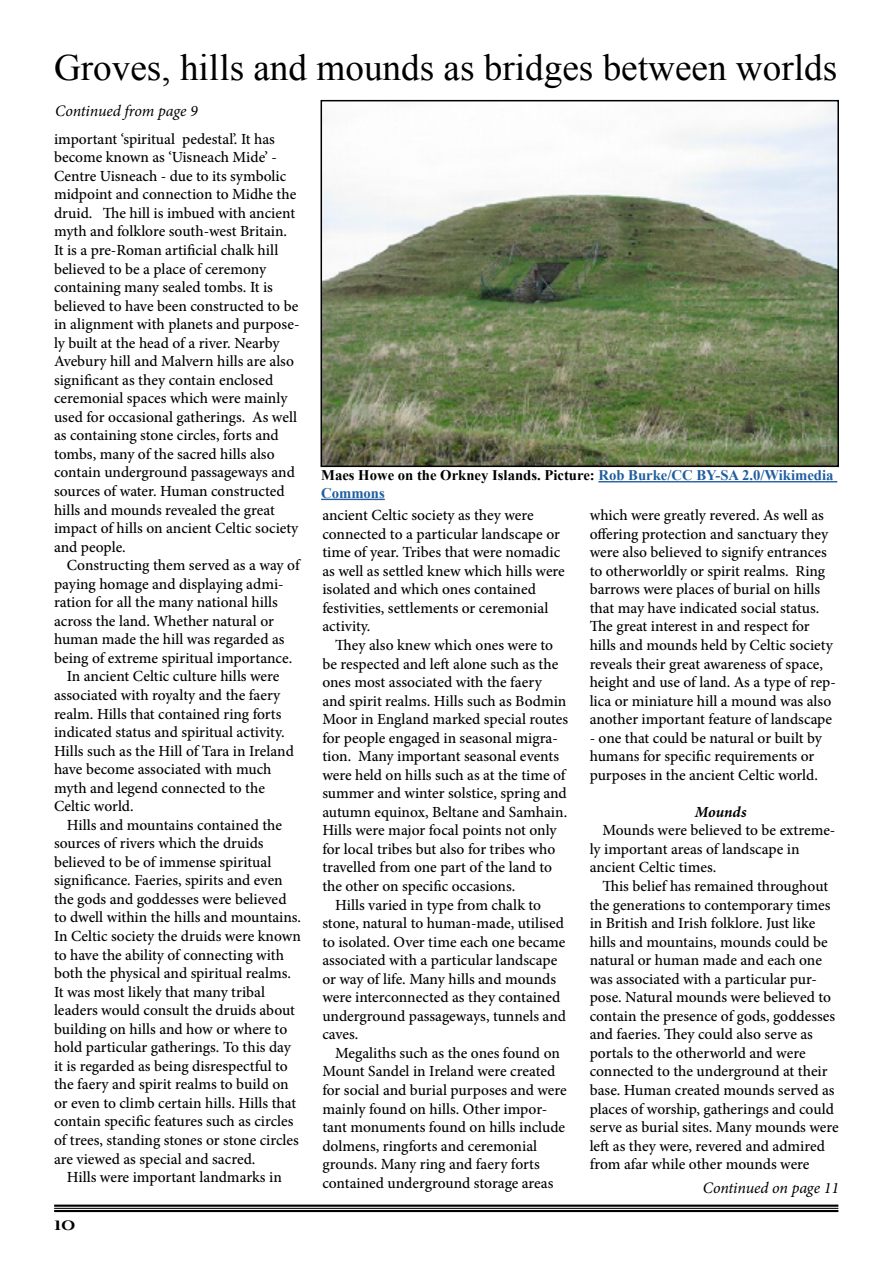
<style>
.page{position:relative;width:893px;height:1263px;background:#fff}
.page>*{position:absolute;margin:0;border:0;box-sizing:border-box;transform-origin:0 0}
.t1{font:37.2px "Times New Roman";color:#000}
.t2{font:18px "Uncial Antiqua";color:#000}
.t3{font:italic 15.9px "Minion Pro";letter-spacing:-.01em;color:#000}
.t4{font:500 15.45px/18.6px "Minion Pro";color:#000}
.t5{font:italic 700 15.45px "Minion Pro";letter-spacing:-.005em;color:#000}
.t6{font:700 14.7px/17.7px "Times New Roman";color:#215e9e}
.s1{color:#000}
</style>
<div class="page">
<hr style="left:598px;top:481px;width:239px;height:1px;background:#215e9e">
<hr style="left:321px;top:499px;width:64px;height:1px;background:#215e9e">
<img style="left:324px;top:103px;width:512px;height:361px">
<div style="left:321px;top:100px;width:518px;height:367px;border:2px solid #000"></div>
<hr style="left:54px;top:1204px;width:784px;height:3px;background:#000">
<hr style="left:54px;top:1208px;width:784px;height:1px;background:#000">
<hr style="left:54px;top:1210px;width:784px;height:2px;background:#000">
<h1 class="t1" style="left:54px;top:42px;width:785px">Groves, hills and mounds as bridges between worlds</h1>
<p class="t3" style="left:55px;top:100px;width:144px">Continued from page 9</p>
<p class="t4" style="left:54px;top:129px;width:247px">important ‘spiritual pedestal’. It has become known as ‘Uisneach Mide’ - Centre Uisneach - due to its symbolic midpoint and connection to Midhe the druid. The hill is imbued with ancient myth and folklore south-west Britain.<br>It is a pre-Roman artificial chalk hill believed to be a place of ceremony containing many sealed tombs. It is believed to have been constructed to be in alignment with planets and purpose&shy;ly built at the head of a river. Nearby Avebury hill and Malvern hills are also significant as they contain enclosed ceremonial spaces which were mainly used for occasional gatherings. As well as containing stone circles, forts and tombs, many of the sacred hills also contain underground passageways and sources of water. Human constructed hills and mounds revealed the great impact of hills on ancient Celtic society and people.</p>
<p class="t4" style="left:67px;top:556px;width:234px">Constructing them served as a way of</p>
<p class="t4" style="left:54px;top:574px;width:231px">paying homage and displaying admi-</p>
<p class="t4" style="left:54px;top:593px;width:225px">ration for all the many national hills</p>
<p class="t4" style="left:54px;top:612px;width:221px">across the land. Whether natural or</p>
<p class="t4" style="left:54px;top:630px;width:232px">human made the hill was regarded as</p>
<p class="t4" style="left:54px;top:649px;width:240px">being of extreme spiritual importance.</p>
<p class="t4" style="left:67px;top:667px;width:214px">In ancient Celtic culture hills were</p>
<p class="t4" style="left:54px;top:686px;width:228px">associated with royalty and the faery</p>
<p class="t4" style="left:54px;top:704px;width:229px">realm. Hills that contained ring forts</p>
<p class="t4" style="left:54px;top:723px;width:232px">indicated status and spiritual activity.</p>
<p class="t4" style="left:54px;top:741px;width:241px">Hills such as the Hill of Tara in Ireland</p>
<p class="t4" style="left:54px;top:760px;width:219px">have become associated with much</p>
<p class="t4" style="left:54px;top:778px;width:212px">myth and legend connected to the</p>
<p class="t4" style="left:54px;top:797px;width:81px">Celtic world.</p>
<p class="t4" style="left:67px;top:815px;width:217px">Hills and mountains contained the</p>
<p class="t4" style="left:54px;top:834px;width:211px">sources of rivers which the druids</p>
<p class="t4" style="left:54px;top:853px;width:219px">believed to be of immense spiritual</p>
<p class="t4" style="left:54px;top:871px;width:230px">significance. Faeries, spirits and even</p>
<p class="t4" style="left:54px;top:890px;width:234px">the gods and goddesses were believed</p>
<p class="t4" style="left:54px;top:908px;width:249px">to dwell within the hills and mountains.</p>
<p class="t4" style="left:54px;top:927px;width:248px">In Celtic society the druids were known</p>
<p class="t4" style="left:54px;top:945px;width:232px">to have the ability of connecting with</p>
<p class="t4" style="left:54px;top:964px;width:238px">both the physical and spiritual realms.</p>
<p class="t4" style="left:54px;top:982px;width:213px">It was most likely that many tribal</p>
<p class="t4" style="left:54px;top:1001px;width:243px">leaders would consult the druids about</p>
<p class="t4" style="left:54px;top:1019px;width:235px">building on hills and how or where to</p>
<p class="t4" style="left:54px;top:1038px;width:238px">hold particular gatherings. To this day</p>
<p class="t4" style="left:54px;top:1056px;width:235px">it is regarded as being disrespectful to</p>
<p class="t4" style="left:54px;top:1075px;width:236px">the faery and spirit realms to build on</p>
<p class="t4" style="left:54px;top:1094px;width:244px">or even to climb certain hills. Hills that</p>
<p class="t4" style="left:54px;top:1112px;width:241px">contain specific features such as circles</p>
<p class="t4" style="left:54px;top:1131px;width:246px">of trees, standing stones or stone circles</p>
<p class="t4" style="left:54px;top:1149px;width:203px">are viewed as special and sacred.</p>
<p class="t4" style="left:67px;top:1168px;width:217px">Hills were important landmarks in</p>
<p class="t2" style="left:54px;top:1212px;width:23px">10</p>
<p class="t6" style="left:321px;top:466px;width:514px"><span class="s1">Maes Howe on the Orkney Islands. Picture:</span> Rob Burke/CC BY-SA 2.0/Wikimedia<br>Commons</p>
<p class="t4" style="left:322px;top:506px;width:244px">ancient Celtic society as they were connected to a particular landscape or time of year. Tribes that were nomadic as well as settled knew which hills were isolated and which ones contained festivities, settlements or ceremonial activity.</p>
<p class="t4" style="left:335px;top:636px;width:219px">They also knew which ones were to</p>
<p class="t4" style="left:322px;top:654px;width:237px">be respected and left alone such as the</p>
<p class="t4" style="left:322px;top:673px;width:221px">ones most associated with the faery</p>
<p class="t4" style="left:322px;top:691px;width:246px">and spirit realms. Hills such as Bodmin</p>
<p class="t4" style="left:322px;top:710px;width:247px">Moor in England marked special routes</p>
<p class="t4" style="left:322px;top:728px;width:237px">for people engaged in seasonal migra-</p>
<p class="t4" style="left:322px;top:747px;width:238px">tion. Many important seasonal events</p>
<p class="t4" style="left:322px;top:765px;width:245px">were held on hills such as at the time of</p>
<p class="t4" style="left:322px;top:784px;width:246px">summer and winter solstice, spring and</p>
<p class="t4" style="left:322px;top:803px;width:246px">autumn equinox, Beltane and Samhain.</p>
<p class="t4" style="left:322px;top:821px;width:236px">Hills were major focal points not only</p>
<p class="t4" style="left:322px;top:840px;width:234px">for local tribes but also for tribes who</p>
<p class="t4" style="left:322px;top:858px;width:231px">travelled from one part of the land to</p>
<p class="t4" style="left:322px;top:877px;width:194px">the other on specific occasions.</p>
<p class="t4" style="left:335px;top:895px;width:208px">Hills varied in type from chalk to</p>
<p class="t4" style="left:322px;top:914px;width:243px">stone, natural to human-made, utilised</p>
<p class="t4" style="left:322px;top:932px;width:245px">to isolated. Over time each one became</p>
<p class="t4" style="left:322px;top:951px;width:236px">associated with a particular landscape</p>
<p class="t4" style="left:322px;top:969px;width:235px">or way of life. Many hills and mounds</p>
<p class="t4" style="left:322px;top:988px;width:239px">were interconnected as they contained</p>
<p class="t4" style="left:322px;top:1006px;width:245px">underground passageways, tunnels and</p>
<p class="t4" style="left:322px;top:1025px;width:38px">caves.</p>
<p class="t4" style="left:335px;top:1044px;width:226px">Megaliths such as the ones found on</p>
<p class="t4" style="left:322px;top:1062px;width:234px">Mount Sandel in Ireland were created</p>
<p class="t4" style="left:322px;top:1081px;width:246px">for social and burial purposes and were</p>
<p class="t4" style="left:322px;top:1099px;width:226px">mainly found on hills. Other impor-</p>
<p class="t4" style="left:322px;top:1118px;width:244px">tant monuments found on hills include</p>
<p class="t4" style="left:322px;top:1136px;width:216px">dolmens, ringforts and ceremonial</p>
<p class="t4" style="left:322px;top:1155px;width:219px">grounds. Many ring and faery forts</p>
<p class="t4" style="left:322px;top:1173px;width:233px">contained underground storage areas</p>
<p class="t4" style="left:590px;top:506px;width:248px">which were greatly revered. As well as offering protection and sanctuary they were also believed to signify entrances to otherworldly or spirit realms. Ring barrows were places of burial on hills that may have indicated social status.<br>The great interest in and respect for hills and mounds held by Celtic society reveals their great awareness of space, height and use of land. As a type of rep&shy;lica or miniature hill a mound was also another important feature of landscape</p>
<p class="t4" style="left:590px;top:728px;width:234px">- one that could be natural or built by humans for specific requirements or purposes in the ancient Celtic world.</p>
<p class="t5" style="left:695px;top:801px;width:53px">Mounds</p>
<p class="t4" style="left:590px;top:821px;width:247px;text-indent:13px">Mounds were believed to be extreme&shy;ly important areas of landscape in ancient Celtic times.</p>
<p class="t4" style="left:590px;top:877px;width:251px;text-indent:13px">This belief has remained throughout the generations to contemporary times in British and Irish folklore. Just like hills and mountains, mounds could be natural or human made and each one was associated with a particular pur&shy;pose. Natural mounds were believed to contain the presence of gods, goddesses and faeries. They could also serve as portals to the otherworld and were connected to the underground at their base. Human created mounds served as places of worship, gatherings and could serve as burial sites. Many mounds were left as they were, revered and admired from afar while other mounds were</p>
<p class="t3" style="left:703px;top:1177px;width:138px">Continued on page 11</p>
</div>
